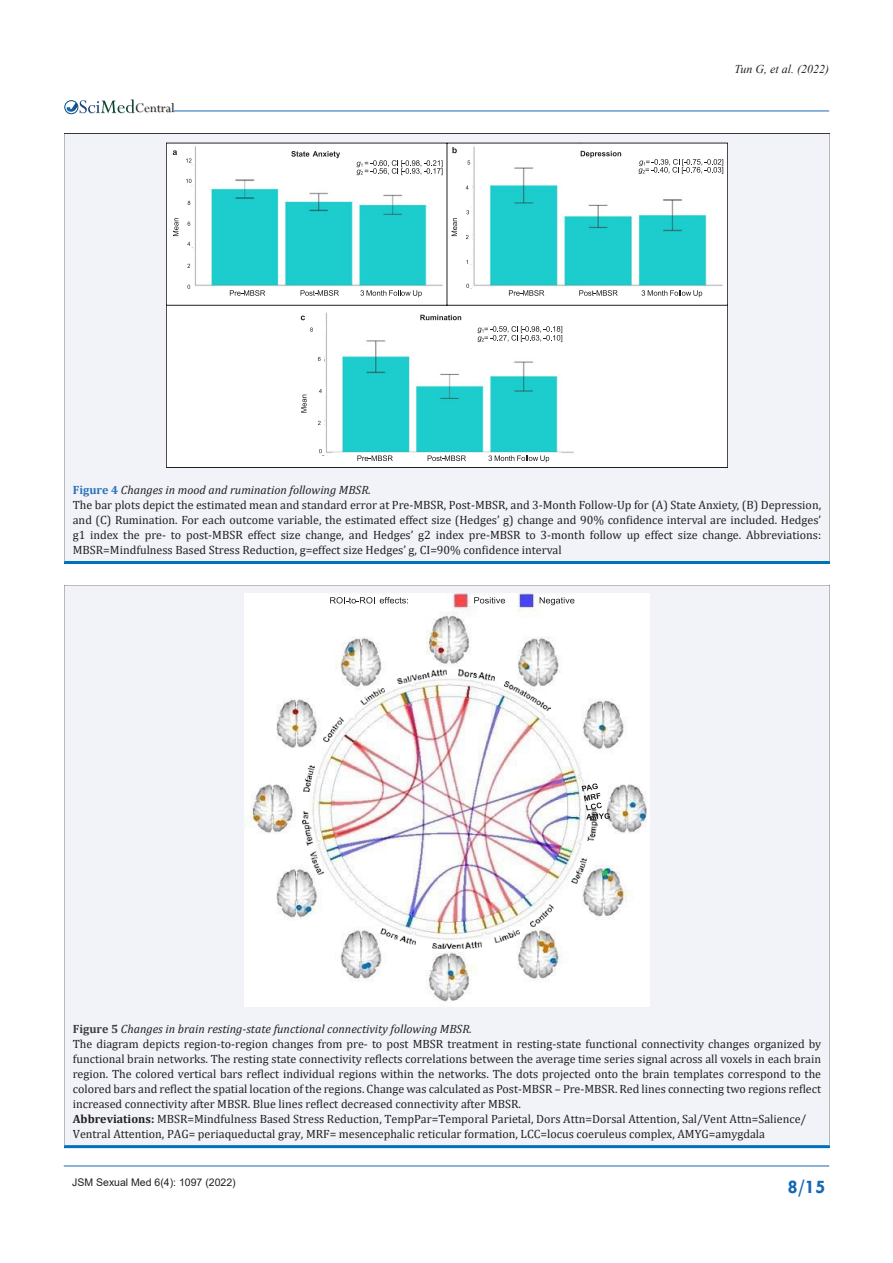
<style>
.page{position:relative;width:893px;height:1263px;background:#fff}
.page>*{position:absolute;margin:0;border:0;box-sizing:border-box;transform-origin:0 0}
.t1{font:700 19.5px "Tw Cen";color:#1768b4}
.t2{font:14.55px "Perpetua";color:#211e1e}
.t3{font:12px/15px "Cambria";color:#231f20;text-align:justify}
.t4{font:italic 12px "Cambria";color:#231f20}
.t5{font:italic 12px "Times New Roman";color:#231f20}
.t6{font:10.5px "Arial";color:#231f20}
.s1{font-weight:700;font-style:normal;color:#2a71b8}
.s2{font-weight:700;font-style:normal;color:#3e3e3f}
.s3{font-weight:700}
</style>
<div class="page">
<img style="left:79px;top:103px;width:96px;height:11px">
<div style="left:64px;top:100px;width:14px;height:14px;border:1px solid #074d7c;border-radius:50%"></div>
<svg style="left:66px;top:99px;width:69px;height:14px"></svg>
<hr style="left:64px;top:1166px;width:765px;height:1px;background:#1768b4">
<hr style="left:174px;top:111px;width:655px;height:1px;background:#1768b4">
<div style="left:64px;top:134px;width:766px;height:427px;background:#f1f3f9"></div>
<hr style="left:64px;top:561px;width:766px;height:3px;background:#0072bc">
<div style="left:166px;top:142px;width:562px;height:326px;background:#fff"></div>
<img style="left:470px;top:142px;width:252px;height:144px">
<img style="left:191px;top:142px;width:252px;height:14px">
<hr style="left:447px;top:143px;width:1px;height:162px;background:#231f20">
<hr style="left:166px;top:305px;width:562px;height:1px;background:#231f20">
<hr style="left:166px;top:143px;width:1px;height:325px;background:#231f20">
<hr style="left:727px;top:143px;width:1px;height:325px;background:#231f20">
<hr style="left:166px;top:143px;width:562px;height:1px;background:#231f20">
<hr style="left:166px;top:467px;width:562px;height:1px;background:#231f20">
<svg style="left:183px;top:156px;width:531px;height:307px"></svg>
<svg style="left:488px;top:455px;width:61px;height:7px"></svg>
<svg style="left:428px;top:455px;width:38px;height:6px"></svg>
<svg style="left:357px;top:455px;width:36px;height:6px"></svg>
<svg style="left:319px;top:449px;width:3px;height:4px"></svg>
<svg style="left:318px;top:421px;width:3px;height:4px"></svg>
<svg style="left:319px;top:389px;width:3px;height:4px"></svg>
<svg style="left:301px;top:316px;width:4px;height:4px"></svg>
<svg style="left:420px;top:315px;width:41px;height:5px"></svg>
<svg style="left:310px;top:327px;width:3px;height:5px"></svg>
<svg style="left:478px;top:326px;width:84px;height:16px"></svg>
<svg style="left:318px;top:357px;width:3px;height:4px"></svg>
<svg style="left:641px;top:290px;width:61px;height:7px"></svg>
<svg style="left:579px;top:290px;width:39px;height:6px"></svg>
<svg style="left:509px;top:290px;width:35px;height:6px"></svg>
<svg style="left:466px;top:210px;width:3px;height:4px"></svg>
<svg style="left:466px;top:284px;width:3px;height:4px"></svg>
<svg style="left:581px;top:151px;width:40px;height:7px"></svg>
<svg style="left:467px;top:161px;width:3px;height:4px"></svg>
<svg style="left:638px;top:159px;width:85px;height:15px"></svg>
<svg style="left:452px;top:147px;width:5px;height:6px"></svg>
<svg style="left:360px;top:290px;width:62px;height:7px"></svg>
<svg style="left:301px;top:290px;width:38px;height:6px"></svg>
<svg style="left:230px;top:290px;width:35px;height:6px"></svg>
<svg style="left:186px;top:179px;width:5px;height:4px"></svg>
<svg style="left:187px;top:242px;width:3px;height:4px"></svg>
<svg style="left:187px;top:264px;width:3px;height:4px"></svg>
<svg style="left:187px;top:285px;width:3px;height:4px"></svg>
<svg style="left:357px;top:160px;width:86px;height:15px"></svg>
<svg style="left:186px;top:158px;width:5px;height:5px"></svg>
<svg style="left:291px;top:151px;width:49px;height:7px"></svg>
<svg style="left:173px;top:150px;width:4px;height:5px"></svg>
<svg style="left:173px;top:218px;width:6px;height:18px"></svg>
<svg style="left:301px;top:395px;width:6px;height:18px"></svg>
<svg style="left:452px;top:218px;width:5px;height:18px"></svg>
<div style="left:64px;top:585px;width:766px;height:560px;background:#f1f3f9"></div>
<hr style="left:64px;top:1145px;width:766px;height:3px;background:#0072bc">
<img style="left:245px;top:594px;width:404px;height:413px">
<img style="left:311px;top:852px;width:12px;height:22px">
<img style="left:303px;top:812px;width:9px;height:33px">
<img style="left:304px;top:766px;width:11px;height:25px">
<img style="left:323px;top:718px;width:21px;height:24px">
<img style="left:360px;top:689px;width:25px;height:16px">
<img style="left:398px;top:672px;width:31px;height:12px">
<img style="left:431px;top:670px;width:16px;height:7px">
<img style="left:458px;top:670px;width:18px;height:7px">
<img style="left:478px;top:672px;width:16px;height:8px">
<img style="left:505px;top:681px;width:46px;height:29px">
<img style="left:588px;top:819px;width:9px;height:21px">
<img style="left:571px;top:858px;width:15px;height:25px">
<img style="left:530px;top:905px;width:23px;height:21px">
<img style="left:495px;top:931px;width:25px;height:12px">
<img style="left:432px;top:943px;width:32px;height:6px">
<img style="left:466px;top:942px;width:16px;height:6px">
<img style="left:381px;top:928px;width:35px;height:17px">
<svg style="left:327px;top:596px;width:99px;height:9px"></svg>
<svg style="left:330px;top:597px;width:78px;height:6px"></svg>
<svg style="left:471px;top:596px;width:47px;height:9px"></svg>
<svg style="left:539px;top:596px;width:38px;height:9px"></svg>
<svg style="left:474px;top:597px;width:31px;height:6px"></svg>
<svg style="left:540px;top:597px;width:34px;height:8px"></svg>
<svg style="left:582px;top:783px;width:28px;height:36px"></svg>
<p class="t2" style="left:135px;top:99px;width:41px">Central</p>
<p class="t5" style="left:734px;top:61px;width:96px">Tun G, et al. (2022)</p>
<p class="t4" style="left:73px;top:481px;width:299px"><span class="s1">Figure 4</span> Changes in mood and rumination following MBSR.</p>
<p class="t3" style="left:73px;top:497px;width:750px">The bar plots depict the estimated mean and standard error at Pre-MBSR, Post-MBSR, and 3-Month Follow-Up for (A) State Anxiety, (B) Depression, and (C) Rumination. For each outcome variable, the estimated effect size (Hedges’ g) change and 90% confidence interval are included. Hedges’ g1 index the pre- to post-MBSR effect size change, and Hedges’ g2 index pre-MBSR to 3-month follow up effect size change. Abbreviations:<br>MBSR=Mindfulness Based Stress Reduction, g=effect size Hedges’ g, CI=90% confidence interval</p>
<p class="t4" style="left:73px;top:1020px;width:401px"><span class="s2">Figure 5</span> Changes in brain resting-state functional connectivity following MBSR.</p>
<p class="t3" style="left:73px;top:1036px;width:750px">The diagram depicts region-to-region changes from pre- to post MBSR treatment in resting-state functional connectivity changes organized by functional brain networks. The resting state connectivity reflects correlations between the average time series signal across all voxels in each brain region. The colored vertical bars reflect individual regions within the networks. The dots projected onto the brain templates correspond to the colored bars and reflect the spatial location of the regions. Change was calculated as Post-MBSR – Pre-MBSR. Red lines connecting two regions reflect increased connectivity after MBSR. Blue lines reflect decreased connectivity after MBSR.</p>
<p class="t3" style="left:73px;top:1111px;width:735px"><span class="s3">Abbreviations:</span> MBSR=Mindfulness Based Stress Reduction, TempPar=Temporal Parietal, Dors Attn=Dorsal Attention, Sal/Vent Attn=Salience/<br>Ventral Attention, PAG= periaqueductal gray, MRF= mesencephalic reticular formation, LCC=locus coeruleus complex, AMYG=amygdala</p>
<p class="t6" style="left:72px;top:1175px;width:165px">JSM Sexual Med 6(4): 1097 (2022)</p>
<h1 class="t1" style="left:787px;top:1175px;width:40px">8/15</h1>
</div>
